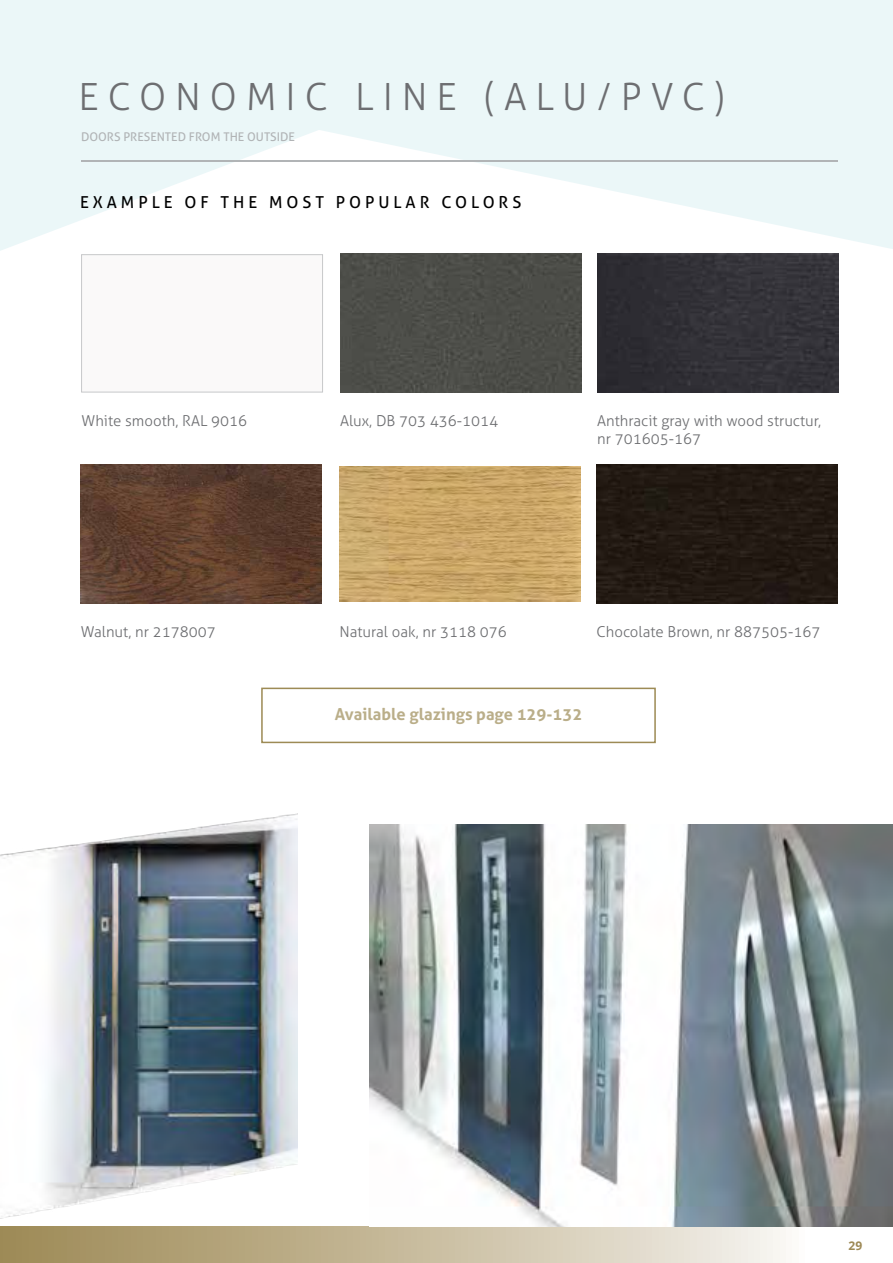
<style>
.page{position:relative;width:893px;height:1263px;background:#fff}
.page>*{position:absolute;margin:0;border:0;box-sizing:border-box;transform-origin:0 0}
.t1{font:300 37.5px "Aller";letter-spacing:.24em;color:#6d6e71}
.t2{font:16.5px "Aller";letter-spacing:.24em;color:#000}
.t3{font:700 16.5px "Aller";color:#baae89}
.t4{font:300 15px/18px "Aller";color:#6d6e71}
.t5{font:12px "Aller";color:#b1b4b6}
.t6{font:700 12px "Open Sans";color:#9d8955}
</style>
<div class="page">
<svg style="left:0;top:0;width:893px;height:268px;fill:#ebf7f8"></svg>
<div style="left:0;top:1227px;width:811px;height:36px;background:linear-gradient(to right,#9a864f,#f7f5f1)"></div>
<img style="left:0;top:813px;width:298px;height:415px">
<img style="left:370px;top:825px;width:523px;height:401px">
<hr style="left:82px;top:160px;width:756px;height:2px;background:#b1b4b6">
<div style="left:261px;top:688px;width:395px;height:55px;border:2px solid #9d8b55"></div>
<div style="left:81px;top:254px;width:242px;height:138px;background:#faf9f9;border:1px solid #c7c8ca"></div>
<div style="left:340px;top:254px;width:241px;height:138px;background:#4c4d48"></div>
<img style="left:597px;top:254px;width:241px;height:138px">
<img style="left:81px;top:465px;width:241px;height:138px">
<img style="left:339px;top:466px;width:241px;height:136px">
<div style="left:596px;top:465px;width:241px;height:138px;background:#221912"></div>
<h1 class="t1" style="left:79px;top:74px;width:648px">ECONOMIC LINE (ALU/PVC)</h1>
<p class="t5" style="left:81px;top:130px;width:215px">DOORS PRESENTED FROM THE OUTSIDE</p>
<p class="t2" style="left:80px;top:192px;width:443px">EXAMPLE OF THE MOST POPULAR COLORS</p>
<p class="t4" style="left:82px;top:412px;width:167px">White smooth, RAL 9016</p>
<p class="t4" style="left:340px;top:412px;width:160px">Alux, DB 703 436-1014</p>
<p class="t4" style="left:597px;top:412px;width:225px">Anthracit gray with wood structur, nr 701605-167</p>
<p class="t4" style="left:81px;top:623px;width:136px">Walnut, nr 2178007</p>
<p class="t4" style="left:339px;top:623px;width:169px">Natural oak, nr 3118 076</p>
<p class="t4" style="left:596px;top:623px;width:225px">Chocolate Brown, nr 887505-167</p>
<p class="t3" style="left:335px;top:704px;width:249px">Available glazings page 129-132</p>
<p class="t6" style="left:848px;top:1237px;width:15px">29</p>
</div>
